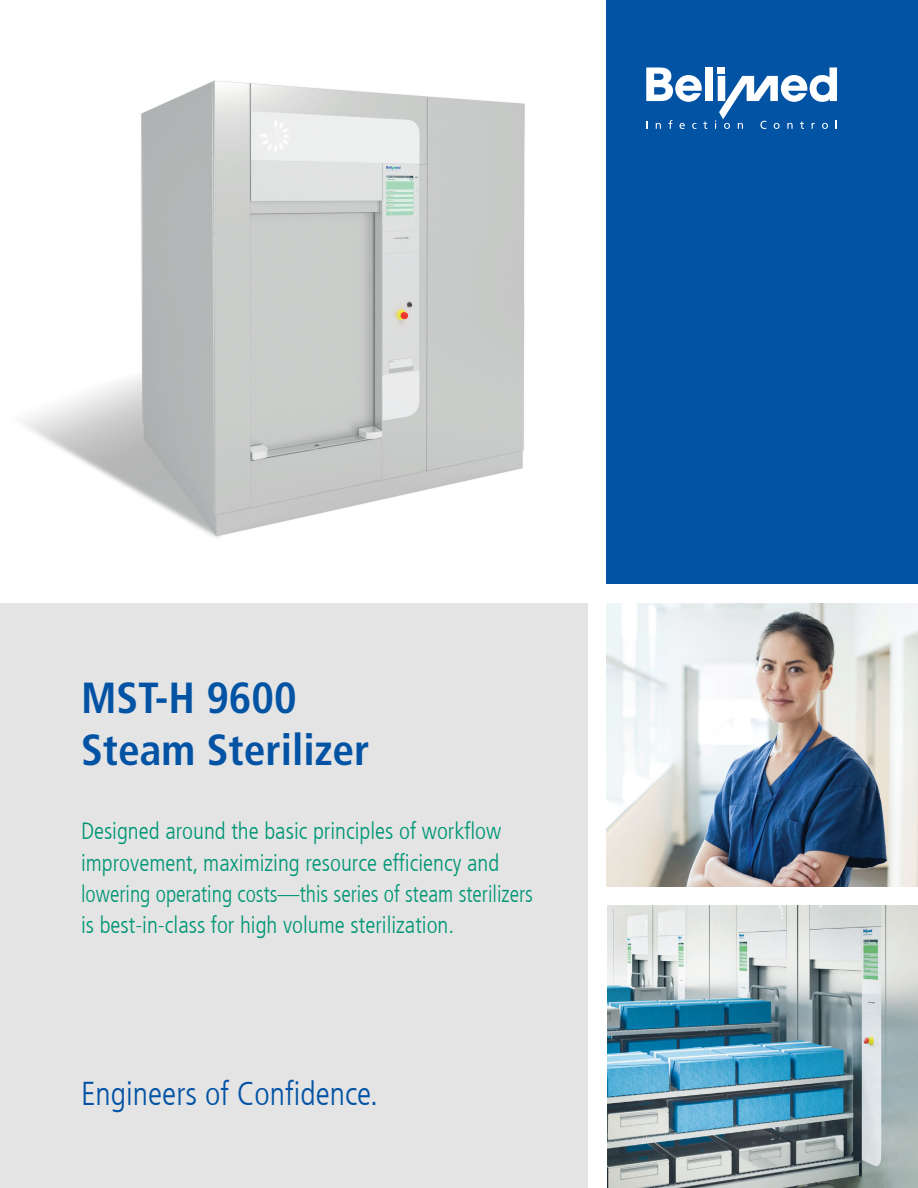
<style>
.page{position:relative;width:918px;height:1188px;background:#fff}
.page>*{position:absolute;margin:0;border:0;box-sizing:border-box;transform-origin:0 0}
.t1{font:700 condensed 43.5px/52.2px "Frutiger LT Com";color:#0353a5}
.t2{font:300 condensed 33px "Frutiger LT Com";color:#0353a5}
.t3{font:300 condensed 23.4px/31.2px "Frutiger LT Com";color:#009676}
</style>
<div class="page">
<div style="left:0;top:603px;width:587px;height:585px;background:#e4e4e4"></div>
<div style="left:606px;top:0;width:312px;height:584px;background:#0353a5"></div>
<img style="left:606px;top:603px;width:312px;height:283px">
<img style="left:608px;top:905px;width:310px;height:283px">
<div style="left:705px;top:68px;width:7px;height:33px;background:#fff"></div>
<svg style="left:656px;top:123px;width:5px;height:6px"></svg>
<svg style="left:668px;top:120px;width:4px;height:9px"></svg>
<svg style="left:680px;top:123px;width:5px;height:6px"></svg>
<svg style="left:692px;top:123px;width:4px;height:6px"></svg>
<svg style="left:703px;top:121px;width:4px;height:8px"></svg>
<svg style="left:646px;top:67px;width:56px;height:35px"></svg>
<svg style="left:715px;top:67px;width:122px;height:62px"></svg>
<img style="left:23px;top:80px;width:502px;height:458px">
<h1 class="t1" style="left:81px;top:671px;width:290px">MST-H 9600<br>Steam Sterilizer</h1>
<p class="t3" style="left:81px;top:816px;width:454px">Designed around the basic principles of workflow improvement, maximizing resource efficiency and lowering operating costs—this series of steam sterilizers is best-in-class for high volume sterilization.</p>
<h2 class="t2" style="left:81px;top:1073px;width:298px">Engineers of Confidence.</h2>
</div>
